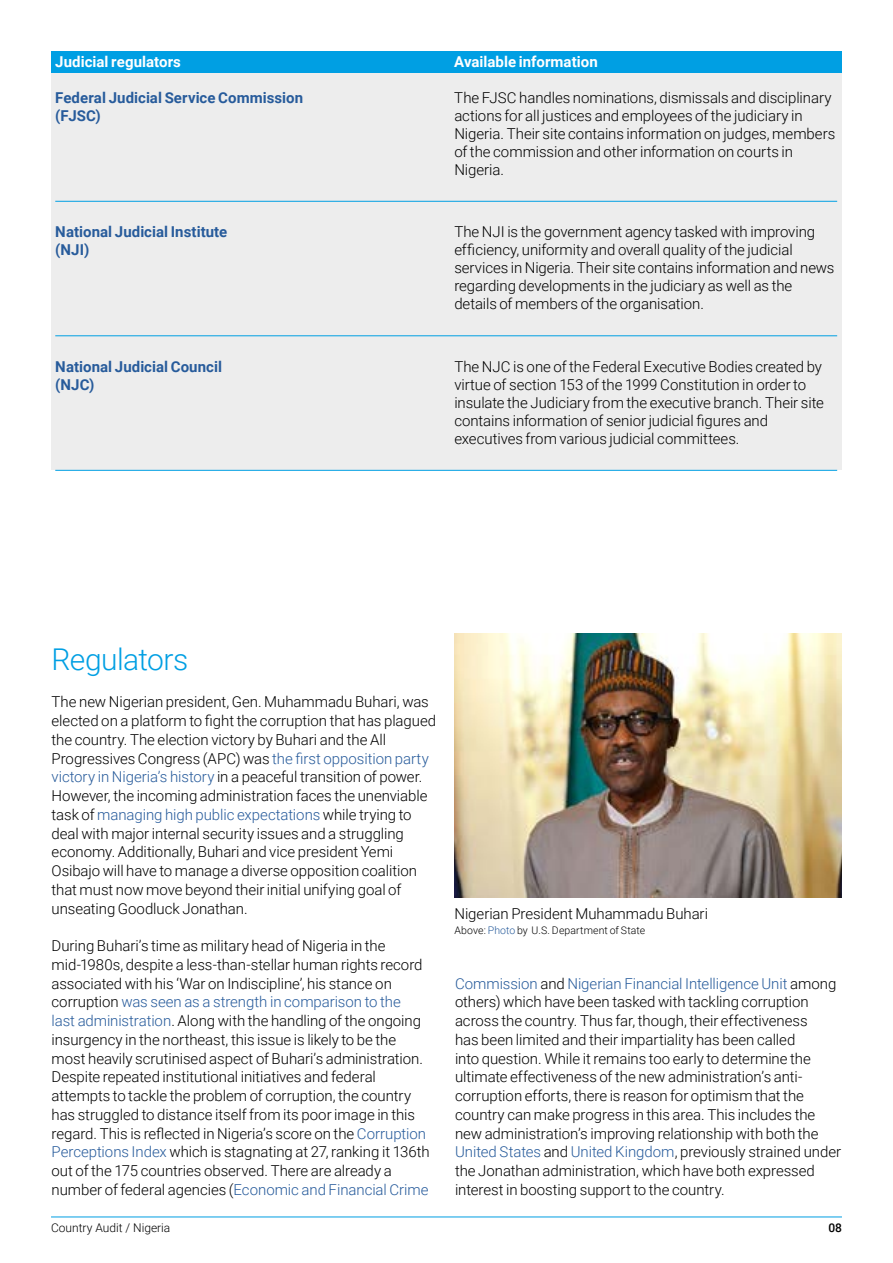
<style>
.page{position:relative;width:893px;height:1263px;background:#fff}
.page>*{position:absolute;margin:0;border:0;box-sizing:border-box;transform-origin:0 0}
.t1{font:300 30px "Roboto";letter-spacing:-.02em;color:#009fe3}
.t2{font:300 15px/18.8px "Roboto";letter-spacing:-.005em;color:#000}
.t3{font:700 15px "Roboto";letter-spacing:.005em;color:#275b9b}
.t4{font:700 15px "Roboto";color:#fff}
.t5{font:300 12px "Roboto";color:#000}
.t6{font:500 12px "Roboto";color:#000}
.t7{font:300 10.5px "Roboto";letter-spacing:.01em;color:#000}
.s1{color:#275b9b}
</style>
<div class="page">
<hr style="left:51px;top:1216px;width:791px;height:1px;background:#009fe3">
<div style="left:51px;top:51px;width:791px;height:419px;background:#ededed"></div>
<div style="left:51px;top:51px;width:791px;height:21px;background:#009fe3"></div>
<hr style="left:55px;top:201px;width:782px;height:1px;background:#009fe3">
<hr style="left:55px;top:336px;width:782px;height:1px;background:#009fe3">
<hr style="left:55px;top:470px;width:782px;height:1px;background:#009fe3">
<img style="left:454px;top:633px;width:388px;height:265px">
<p class="t4" style="left:55px;top:51px;width:127px">Judicial regulators</p>
<p class="t4" style="left:454px;top:51px;width:145px">Available information</p>
<p class="t3" style="left:55px;top:87px;width:249px">Federal Judicial Service Commission</p>
<p class="t2" style="left:454px;top:87px;width:379px">The FJSC handles nominations, dismissals and disciplinary</p>
<p class="t3" style="left:55px;top:105px;width:47px">(FJSC)</p>
<p class="t2" style="left:454px;top:106px;width:382px;line-height:18px">actions for all justices and employees of the judiciary in Nigeria. Their site contains information on judges, members of the commission and other information on courts in Nigeria.</p>
<p class="t3" style="left:55px;top:221px;width:174px">National Judicial Institute</p>
<p class="t2" style="left:454px;top:222px;width:362px">The NJI is the government agency tasked with improving</p>
<p class="t3" style="left:55px;top:239px;width:36px">(NJI)</p>
<p class="t2" style="left:454px;top:240px;width:382px;line-height:18px">efficiency, uniformity and overall quality of the judicial services in Nigeria. Their site contains information and news regarding developments in the judiciary as well as the details of members of the organisation.</p>
<p class="t3" style="left:55px;top:356px;width:168px">National Judicial Council</p>
<p class="t2" style="left:454px;top:356px;width:369px">The NJC is one of the Federal Executive Bodies created by</p>
<p class="t3" style="left:55px;top:374px;width:41px">(NJC)</p>
<p class="t2" style="left:454px;top:375px;width:371px;line-height:18px">virtue of section 153 of the 1999 Constitution in order to insulate the Judiciary from the executive branch. Their site contains information of senior judicial figures and executives from various judicial committees.</p>
<h1 class="t1" style="left:52px;top:638px;width:138px">Regulators</h1>
<p class="t2" style="left:52px;top:692px;width:386px">The new Nigerian president, Gen. Muhammadu Buhari, was elected on a platform to fight the corruption that has plagued the country. The election victory by Buhari and the All Progressives Congress (APC) was <span class="s1">the first opposition party victory in Nigeria’s history</span> in a peaceful transition of power.<br>However, the incoming administration faces the unenviable task of <span class="s1">managing high public expectations</span> while trying to deal with major internal security issues and a struggling economy. Additionally, Buhari and vice president Yemi Osibajo will have to manage a diverse opposition coalition that must now move beyond their initial unifying goal of unseating Goodluck Jonathan.</p>
<p class="t2" style="left:52px;top:936px;width:380px">During Buhari’s time as military head of Nigeria in the mid-1980s, despite a less-than-stellar human rights record associated with his ‘War on Indiscipline’, his stance on corruption <span class="s1">was seen as a strength in comparison to the<br>last administration</span>. Along with the handling of the ongoing insurgency in the northeast, this issue is likely to be the most heavily scrutinised aspect of Buhari’s administration.<br>Despite repeated institutional initiatives and federal attempts to tackle the problem of corruption, the country has struggled to distance itself from its poor image in this regard. This is reflected in Nigeria’s score on the <span class="s1">Corruption Perceptions Index</span> which is stagnating at 27, ranking it 136th out of the 175 countries observed. There are already a number of federal agencies (<span class="s1">Economic and Financial Crime</span></p>
<p class="t2" style="left:454px;top:904px;width:255px">Nigerian President Muhammadu Buhari</p>
<p class="t7" style="left:454px;top:923px;width:192px">Above: <span class="s1">Photo</span> by U.S. Department of State</p>
<p class="t2" style="left:455px;top:973px;width:388px"><span class="s1">Commission</span> and <span class="s1">Nigerian Financial Intelligence Unit</span> among others) which have been tasked with tackling corruption across the country. Thus far, though, their effectiveness<br>has been limited and their impartiality has been called<br>into question. While it remains too early to determine the ultimate effectiveness of the new administration’s anti&shy;corruption efforts, there is reason for optimism that the country can make progress in this area. This includes the new administration’s improving relationship with both the <span class="s1">United States</span> and <span class="s1">United Kingdom</span>, previously strained under the Jonathan administration, which have both expressed interest in boosting support to the country.</p>
<p class="t5" style="left:51px;top:1219px;width:121px">Country Audit / Nigeria</p>
<p class="t6" style="left:828px;top:1219px;width:15px">08</p>
</div>
